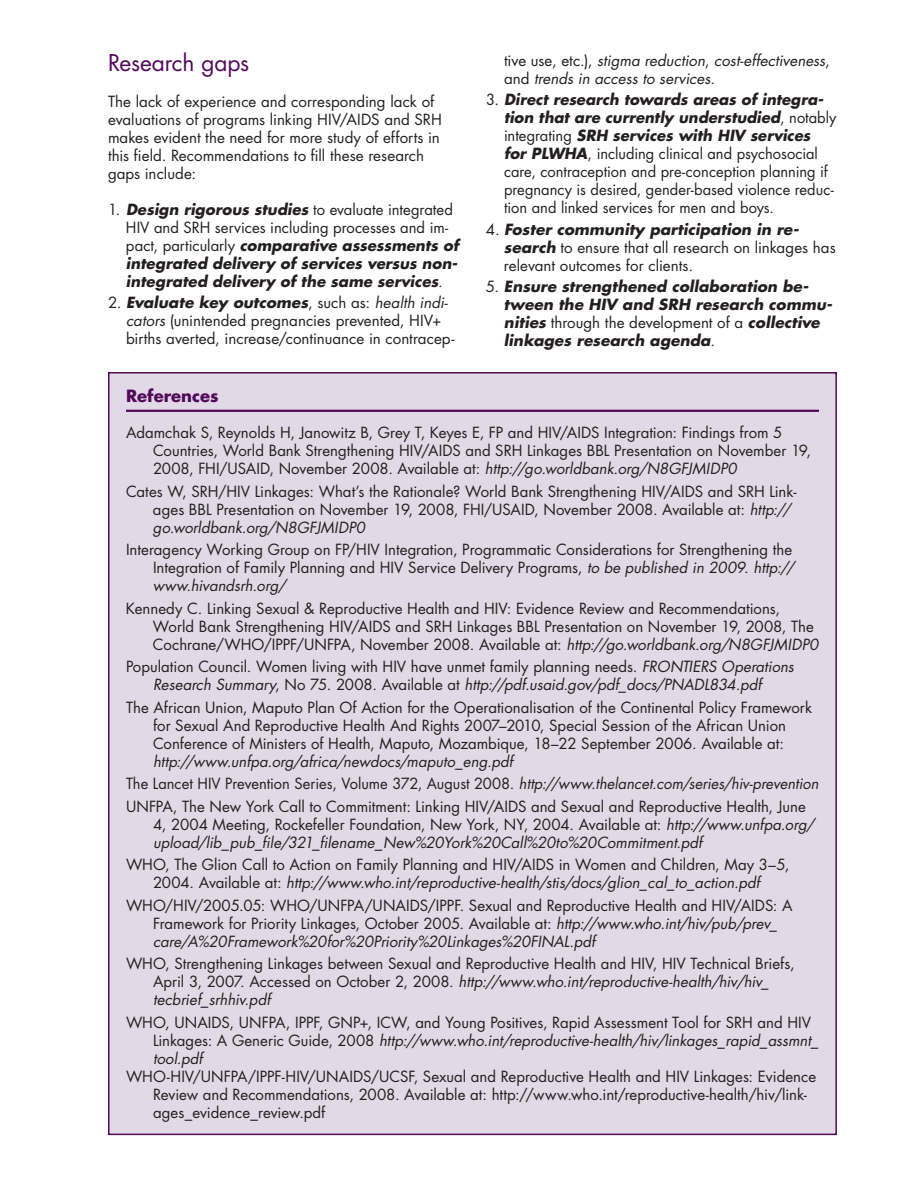
<style>
.page{position:relative;width:918px;height:1188px;background:#fff}
.page>*{position:absolute;margin:0;border:0;box-sizing:border-box;transform-origin:0 0}
.t1{font:22.5px "Futura";letter-spacing:-.01em;color:#53085b}
.t2{font:700 16.5px "Futura";color:#53085b}
.t3{font:15px/18px "Futura";color:#231f20}
.t4{font:italic 700 15px/18px "Futura";letter-spacing:.005em;color:#231f20}
.t5{font:italic 15px/18px "Futura";color:#231f20}
.s1{font-weight:400;font-style:normal}
.s2{font-weight:700;font-style:italic}
.s3{font-style:italic}
.s4{font-style:normal}
</style>
<div class="page">
<div style="left:108px;top:372px;width:729px;height:763px;background:#e1dae6;border:2px solid #53085b"></div>
<hr style="left:126px;top:410px;width:693px;height:2px;background:#53085b">
<h1 class="t1" style="left:108px;top:47px;width:143px">Research gaps</h1>
<p class="t3" style="left:108px;top:92px;width:335px">The lack of experience and corresponding lack of evaluations of programs linking HIV/AIDS and SRH makes evident the need for more study of efforts in this field. Recommendations to fill these research gaps include:</p>
<p class="t4" style="left:126px;top:200px;width:334px;text-indent:-18px"><span class="s1">1.</span> Design rigorous studies <span class="s1">to evaluate integrated HIV and SRH services including processes and im&shy;pact, particularly</span> comparative assessments of integrated delivery of services versus non&shy;integrated delivery of the same services<span class="s1">.</span></p>
<p class="t3" style="left:126px;top:294px;width:330px;text-indent:-18px">2. <span class="s2">Evaluate key outcomes</span>, such as: <span class="s3">health indi&shy;cators</span> (unintended pregnancies prevented, HIV+ births averted, increase/continuance in contracep-</p>
<p class="t5" style="left:504px;top:51px;width:327px"><span class="s4">tive use, etc.),</span> stigma reduction<span class="s4">,</span> cost-effectiveness<span class="s4">, and</span> trends in access to services<span class="s4">.</span></p>
<p class="t3" style="left:504px;top:91px;width:334px;text-indent:-18px">3. <span class="s2">Direct research towards areas of integra&shy;tion that are currently understudied</span>, notably integrating <span class="s2">SRH services with HIV services<br>for PLWHA</span>, including clinical and psychosocial care, contraception and pre-conception planning if pregnancy is desired, gender-based violence reduc&shy;tion and linked services for men and boys.</p>
<p class="t3" style="left:504px;top:220px;width:333px;text-indent:-18px">4. <span class="s2">Foster community participation in re&shy;search</span> to ensure that all research on linkages has relevant outcomes for clients.</p>
<p class="t4" style="left:504px;top:277px;width:330px;text-indent:-18px"><span class="s1">5.</span> Ensure strengthened collaboration be&shy;tween the HIV and SRH research commu&shy;nities <span class="s1">through the development of a</span> collective linkages research agenda<span class="s1">.</span></p>
<p class="t2" style="left:126px;top:384px;width:94px">References</p>
<p class="t3" style="left:153px;top:423px;width:659px;text-indent:-27px">Adamchak S, Reynolds H, Janowitz B, Grey T, Keyes E, FP and HIV/AIDS Integration: Findings from 5<br>Countries, World Bank Strengthening HIV/AIDS and SRH Linkages BBL Presentation on November 19,<br>2008, FHI/USAID, November 2008. Available at: <span class="s3">http://go.worldbank.org/N8GFJMIDP0</span></p>
<p class="t3" style="left:153px;top:482px;width:645px;text-indent:-27px">Cates W, SRH/HIV Linkages: What’s the Rationale? World Bank Strengthening HIV/AIDS and SRH Link&shy;ages BBL Presentation on November 19, 2008, FHI/USAID, November 2008. Available at: <span class="s3">http:// go.worldbank.org/N8GFJMIDP0</span></p>
<p class="t3" style="left:153px;top:540px;width:643px;text-indent:-27px">Interagency Working Group on FP/HIV Integration, Programmatic Considerations for Strengthening the<br>Integration of Family Planning and HIV Service Delivery Programs, <span class="s3">to be published in 2009</span>. <span class="s3">http:// www.hivandsrh.org/</span></p>
<p class="t3" style="left:153px;top:599px;width:667px;text-indent:-27px">Kennedy C. Linking Sexual &amp; Reproductive Health and HIV: Evidence Review and Recommendations,<br>World Bank Strengthening HIV/AIDS and SRH Linkages BBL Presentation on November 19, 2008, The<br>Cochrane/WHO/IPPF/UNFPA, November 2008. Available at: <span class="s3">http://go.worldbank.org/N8GFJMIDP0</span></p>
<p class="t3" style="left:126px;top:657px;width:669px;text-align:center">Population Council. Women living with HIV have unmet family planning needs. <span class="s3">FRONTIERS Operations<br>Research Summary</span>, No 75. 2008. Available at <span class="s3">http://pdf.usaid.gov/pdf_docs/PNADL834.pdf</span></p>
<p class="t3" style="left:126px;top:698px;width:688px;text-align:center">The African Union, Maputo Plan Of Action for the Operationalisation of the Continental Policy Framework for Sexual And Reproductive Health And Rights 2007–2010, Special Session of the African Union<br>Conference of Ministers of Health, Maputo, Mozambique, 18–22 September 2006. Available at:</p>
<p class="t3" style="left:126px;top:750px;width:694px;line-height:22.5px;text-indent:27px"><span class="s3">http://www.unfpa.org/africa/newdocs/maputo_eng.pdf<br></span>The Lancet HIV Prevention Series, Volume 372, August 2008. <span class="s3">http://www.thelancet.com/series/hiv-prevention<br></span>UNFPA, The New York Call to Commitment: Linking HIV/AIDS and Sexual and Reproductive Health, June</p>
<p class="t5" style="left:153px;top:815px;width:663px"><span class="s4">4, 2004 Meeting, Rockefeller Foundation, New York, NY, 2004. Available at:</span> http://www.unfpa.org/ upload/lib_pub_file/321_filename_New%20York%20Call%20to%20Commitment.pdf</p>
<p class="t3" style="left:126px;top:855px;width:665px;text-align:center">WHO, The Glion Call to Action on Family Planning and HIV/AIDS in Women and Children, May 3–5,<br>2004. Available at: <span class="s3">http://www.who.int/reproductive-health/stis/docs/glion_cal_to_action.pdf</span></p>
<p class="t3" style="left:153px;top:896px;width:641px;text-indent:-27px">WHO/HIV/2005.05: WHO/UNFPA/UNAIDS/IPPF. Sexual and Reproductive Health and HIV/AIDS: A<br>Framework for Priority Linkages, October 2005. Available at: <span class="s3">http://www.who.int/hiv/pub/prev_ care/A%20Framework%20for%20Priority%20Linkages%20FINAL.pdf</span></p>
<p class="t3" style="left:153px;top:954px;width:643px;text-indent:-27px">WHO, Strengthening Linkages between Sexual and Reproductive Health and HIV, HIV Technical Briefs,<br>April 3, 2007. Accessed on October 2, 2008. <span class="s3">http://www.who.int/reproductive-health/hiv/hiv_ tecbrief_srhhiv.pdf</span></p>
<p class="t3" style="left:153px;top:1013px;width:667px;text-indent:-27px">WHO, UNAIDS, UNFPA, IPPF, GNP+, ICW, and Young Positives, Rapid Assessment Tool for SRH and HIV<br>Linkages: A Generic Guide, 2008 <span class="s3">http://www.who.int/reproductive-health/hiv/linkages_rapid_assmnt_ tool.pdf</span></p>
<p class="t3" style="left:153px;top:1067px;width:665px;text-indent:-27px">WHO-HIV/UNFPA/IPPF-HIV/UNAIDS/UCSF, Sexual and Reproductive Health and HIV Linkages: Evidence<br>Review and Recommendations, 2008. Available at: http://www.who.int/reproductive-health/hiv/link&shy;ages_evidence_review.pdf</p>
</div>
